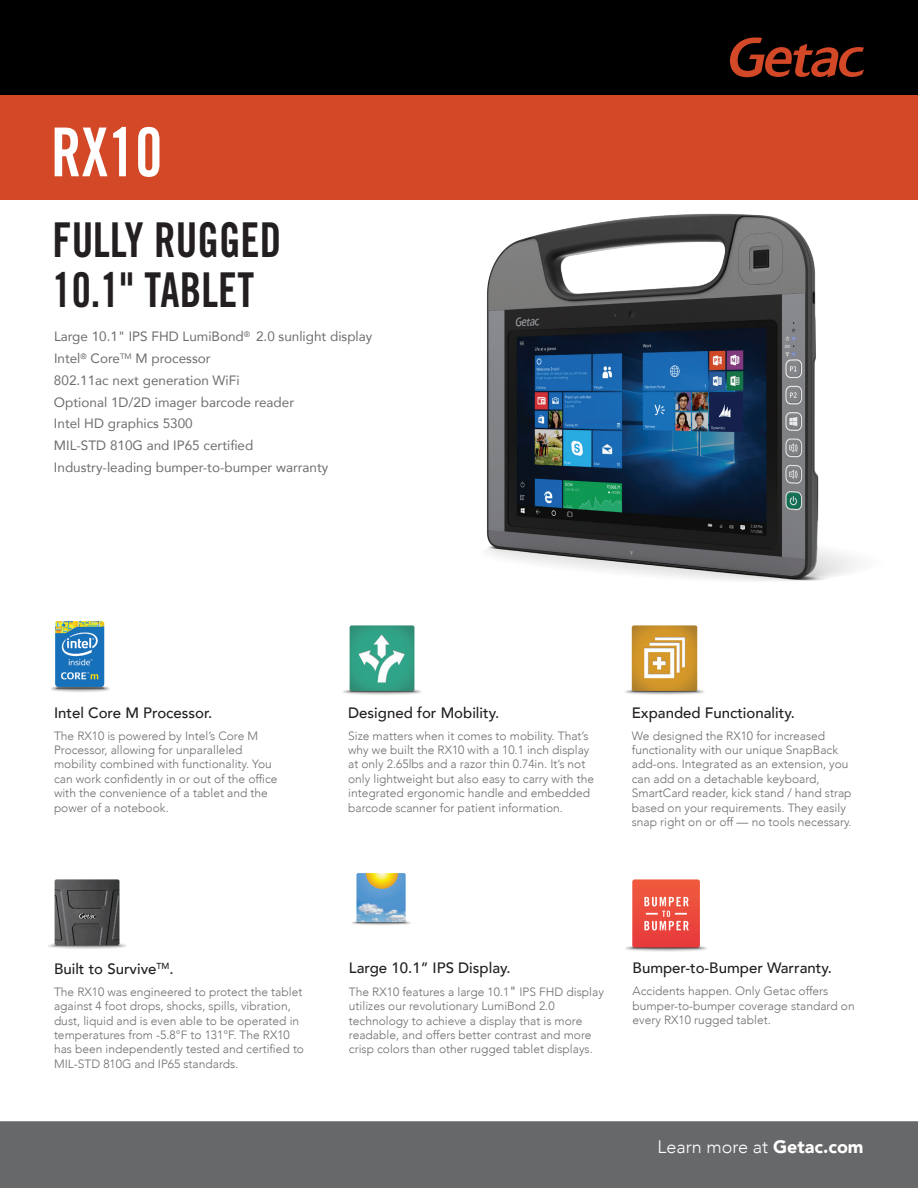
<style>
.page{position:relative;width:918px;height:1188px;background:#fff}
.page>*{position:absolute;margin:0;border:0;box-sizing:border-box;transform-origin:0 0}
.t1{font:67.5px "Trade Gothic Bold Cond Twenty";color:#fff;scale:.9 1}
.t2{font:48px/49.5px "Trade Gothic Bold Cond Twenty";color:#231f20;scale:.9 1}
.t3{font:300 18px "Avenir";color:#fff}
.t4{font:500 15px "Avenir";color:#231f20}
.t5{font:13.5px/21.8px "Avenir";color:#6c6d70}
.t6{font:300 12px/14.4px "Avenir";color:#6c6d70}
.s1{font-weight:400;font-size:13.5px}
.s2{font-weight:900}
</style>
<div class="page">
<div style="left:0;top:94px;width:918px;height:106px;background:#d34827"></div>
<div style="left:0;top:0;width:918px;height:94px;background:#000"></div>
<svg style="left:730px;top:37px;width:134px;height:41px"></svg>
<div style="left:0;top:1121px;width:918px;height:67px;background:#67686a"></div>
<img style="left:625px;top:879px;width:82px;height:73px">
<img style="left:48px;top:879px;width:78px;height:70px">
<img style="left:343px;top:625px;width:78px;height:70px">
<img style="left:625px;top:625px;width:79px;height:70px">
<img style="left:51px;top:621px;width:59px;height:71px">
<img style="left:351px;top:873px;width:60px;height:52px">
<img style="left:487px;top:213px;width:372px;height:368px">
<h1 class="t1" style="left:51px;top:111px;width:125px">RX10</h1>
<h2 class="t2" style="left:52px;top:215px;width:256px">FULLY RUGGED<br>10.1" TABLET</h2>
<p class="t5" style="left:54px;top:325px;width:320px">Large 10.1" IPS FHD LumiBond<sup>®</sup> 2.0 sunlight display Intel<sup>®</sup> Core<sup>TM</sup> M processor<br>802.11ac next generation WiFi<br>Optional 1D/2D imager barcode reader<br>Intel HD graphics 5300<br>MIL-STD 810G and IP65 certified<br>Industry-leading bumper-to-bumper warranty</p>
<p class="t4" style="left:54px;top:699px;width:160px">Intel Core M Processor.</p>
<p class="t6" style="left:54px;top:728px;width:225px">The RX10 is powered by Intel’s Core M Processor, allowing for unparalleled mobility combined with functionality. You can work confidently in or out of the office with the convenience of a tablet and the power of a notebook.</p>
<p class="t4" style="left:348px;top:699px;width:153px">Designed for Mobility.</p>
<p class="t6" style="left:348px;top:728px;width:247px">Size matters when it comes to mobility. That’s why we built the RX10 with a 10.1 inch display at only 2.65lbs and a razor thin 0.74in. It’s not only lightweight but also easy to carry with the integrated ergonomic handle and embedded barcode scanner for patient information.</p>
<p class="t4" style="left:632px;top:699px;width:165px">Expanded Functionality.</p>
<p class="t6" style="left:632px;top:728px;width:221px">We designed the RX10 for increased functionality with our unique SnapBack add-ons. Integrated as an extension, you can add on a detachable keyboard, SmartCard reader, kick stand / hand strap based on your requirements. They easily snap right on or off — no tools necessary.</p>
<p class="t4" style="left:54px;top:956px;width:121px">Built to Survive<sup>TM</sup>.</p>
<p class="t6" style="left:54px;top:984px;width:252px">The RX10 was engineered to protect the tablet against 4 foot drops, shocks, spills, vibration, dust, liquid and is even able to be operated in temperatures from -5.8°F to 131°F. The RX10 has been independently tested and certified to MIL-STD 810G and IP65 standards.</p>
<p class="t4" style="left:349px;top:955px;width:163px">Large 10.1” IPS Display.</p>
<p class="t6" style="left:349px;top:984px;width:257px">The RX10 features a large 10.1<span class="s1">"</span> IPS FHD display utilizes our revolutionary LumiBond 2.0 technology to achieve a display that is more readable, and offers better contrast and more crisp colors than other rugged tablet displays.</p>
<p class="t4" style="left:633px;top:955px;width:201px">Bumper-to-Bumper Warranty.</p>
<p class="t6" style="left:633px;top:984px;width:224px">Accidents happen. Only Getac offers bumper-to-bumper coverage standard on every RX10 rugged tablet.</p>
<h3 class="t3" style="left:658px;top:1136px;width:208px">Learn more at <span class="s2">Getac.com</span></h3>
</div>
